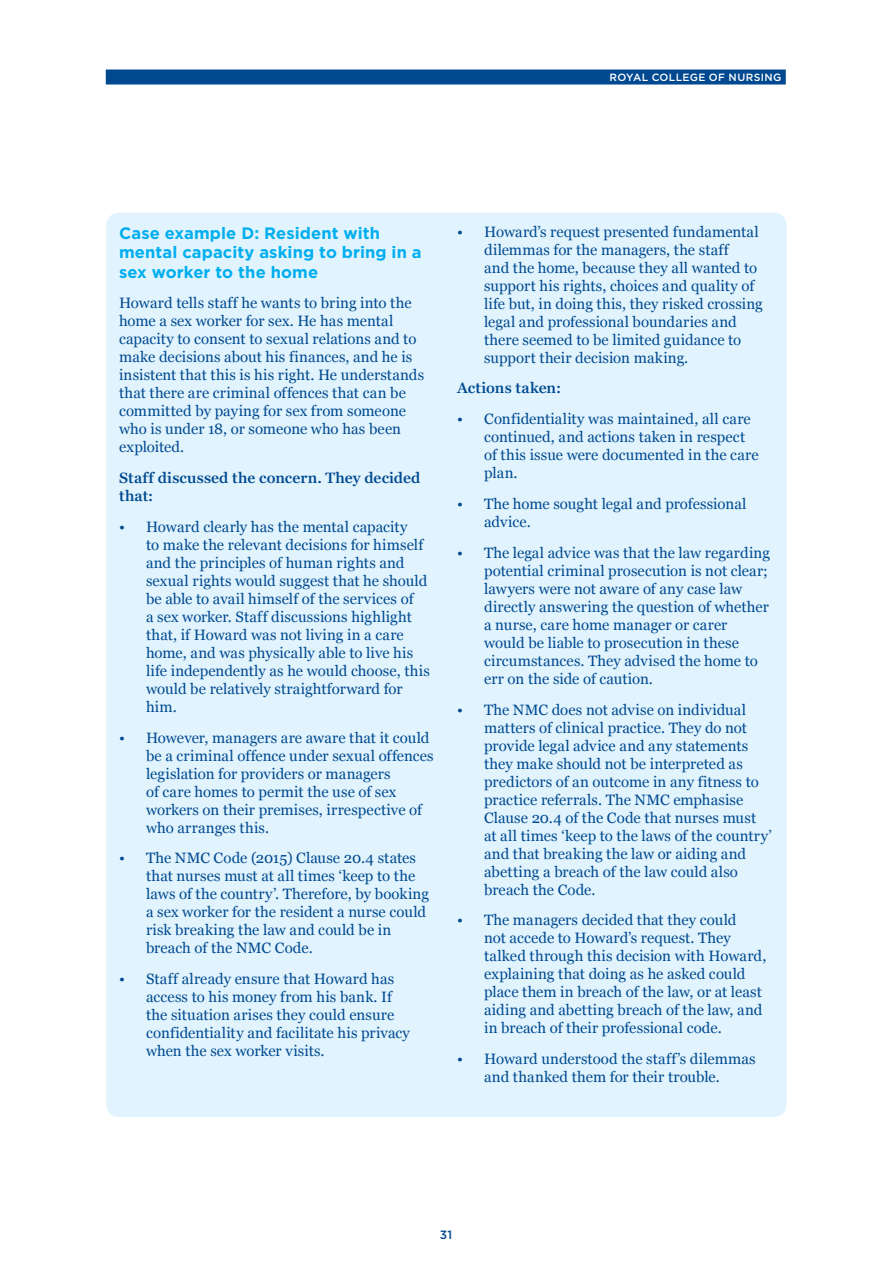
<style>
.page{position:relative;width:893px;height:1263px;background:#fff}
.page>*{position:absolute;margin:0;border:0;box-sizing:border-box;transform-origin:0 0}
.t1{font:700 16.5px/19.5px "Gotham";letter-spacing:.005em;color:#00aeef}
.t2{font:15px/18px "Georgia";letter-spacing:.005em;color:#004990}
.t3{font:600 15px/18px "Georgia Pro";letter-spacing:.01em;color:#004990}
.t4{font:500 12px "Gotham";color:#004990}
.t5{font:500 10.5px "Gotham";letter-spacing:.035em;color:#fff}
</style>
<div class="page">
<div style="left:106px;top:70px;width:680px;height:15px;background:#004990"></div>
<div style="left:106px;top:213px;width:681px;height:904px;background:#e1f4fd;border-radius:13px"></div>
<p class="t5" style="left:609px;top:70px;width:174px">ROYAL COLLEGE OF NURSING</p>
<p class="t1" style="left:119px;top:223px;width:304px">Case example D: Resident with mental capacity asking to bring in a sex worker to the home</p>
<p class="t2" style="left:119px;top:294px;width:307px">Howard tells staff he wants to bring into the home a sex worker for sex. He has mental capacity to consent to sexual relations and to make decisions about his finances, and he is insistent that this is his right. He understands that there are criminal offences that can be committed by paying for sex from someone who is under 18, or someone who has been exploited.</p>
<p class="t3" style="left:119px;top:469px;width:303px">Staff discussed the concern. They decided that:</p>
<p class="t2" style="left:146px;top:517px;width:285px;text-indent:-27px">• Howard clearly has the mental capacity<br>to make the relevant decisions for himself and the principles of human rights and sexual rights would suggest that he should be able to avail himself of the services of<br>a sex worker. Staff discussions highlight that, if Howard was not living in a care home, and was physically able to live his life independently as he would choose, this would be relatively straightforward for him.</p>
<p class="t2" style="left:146px;top:728px;width:289px;text-indent:-27px">• However, managers are aware that it could be a criminal offence under sexual offences legislation for providers or managers<br>of care homes to permit the use of sex workers on their premises, irrespective of who arranges this.</p>
<p class="t2" style="left:146px;top:849px;width:284px;text-indent:-27px">• The NMC Code (2015) Clause 20.4 states that nurses must at all times ‘keep to the laws of the country’. Therefore, by booking a sex worker for the resident a nurse could risk breaking the law and could be in breach of the NMC Code.</p>
<p class="t2" style="left:146px;top:969px;width:265px;text-indent:-27px">• Staff already ensure that Howard has access to his money from his bank. If the situation arises they could ensure confidentiality and facilitate his privacy when the sex worker visits.</p>
<p class="t2" style="left:484px;top:222px;width:280px;text-indent:-27px">• Howard’s request presented fundamental dilemmas for the managers, the staff<br>and the home, because they all wanted to support his rights, choices and quality of life but, in doing this, they risked crossing legal and professional boundaries and there seemed to be limited guidance to support their decision making.</p>
<p class="t3" style="left:457px;top:380px;width:106px">Actions taken:</p>
<p class="t2" style="left:484px;top:409px;width:276px;text-indent:-27px">• Confidentiality was maintained, all care continued, and actions taken in respect of this issue were documented in the care plan.</p>
<p class="t2" style="left:484px;top:494px;width:264px;text-indent:-27px">• The home sought legal and professional advice.</p>
<p class="t2" style="left:484px;top:543px;width:287px;text-indent:-27px">• The legal advice was that the law regarding potential criminal prosecution is not clear; lawyers were not aware of any case law directly answering the question of whether a nurse, care home manager or carer would be liable to prosecution in these circumstances. They advised the home to err on the side of caution.</p>
<p class="t2" style="left:484px;top:700px;width:289px;text-indent:-27px">• The NMC does not advise on individual matters of clinical practice. They do not provide legal advice and any statements they make should not be interpreted as predictors of an outcome in any fitness to practice referrals. The NMC emphasise Clause 20.4 of the Code that nurses must at all times ‘keep to the laws of the country’ and that breaking the law or aiding and abetting a breach of the law could also breach the Code.</p>
<p class="t2" style="left:484px;top:910px;width:284px;text-indent:-27px">• The managers decided that they could<br>not accede to Howard’s request. They talked through this decision with Howard, explaining that doing as he asked could place them in breach of the law, or at least aiding and abetting breach of the law, and in breach of their professional code.</p>
<p class="t2" style="left:457px;top:1049px;width:300px;text-align:center">• Howard understood the staff’s dilemmas and thanked them for their trouble.</p>
<p class="t4" style="left:440px;top:1227px;width:14px">31</p>
</div>
